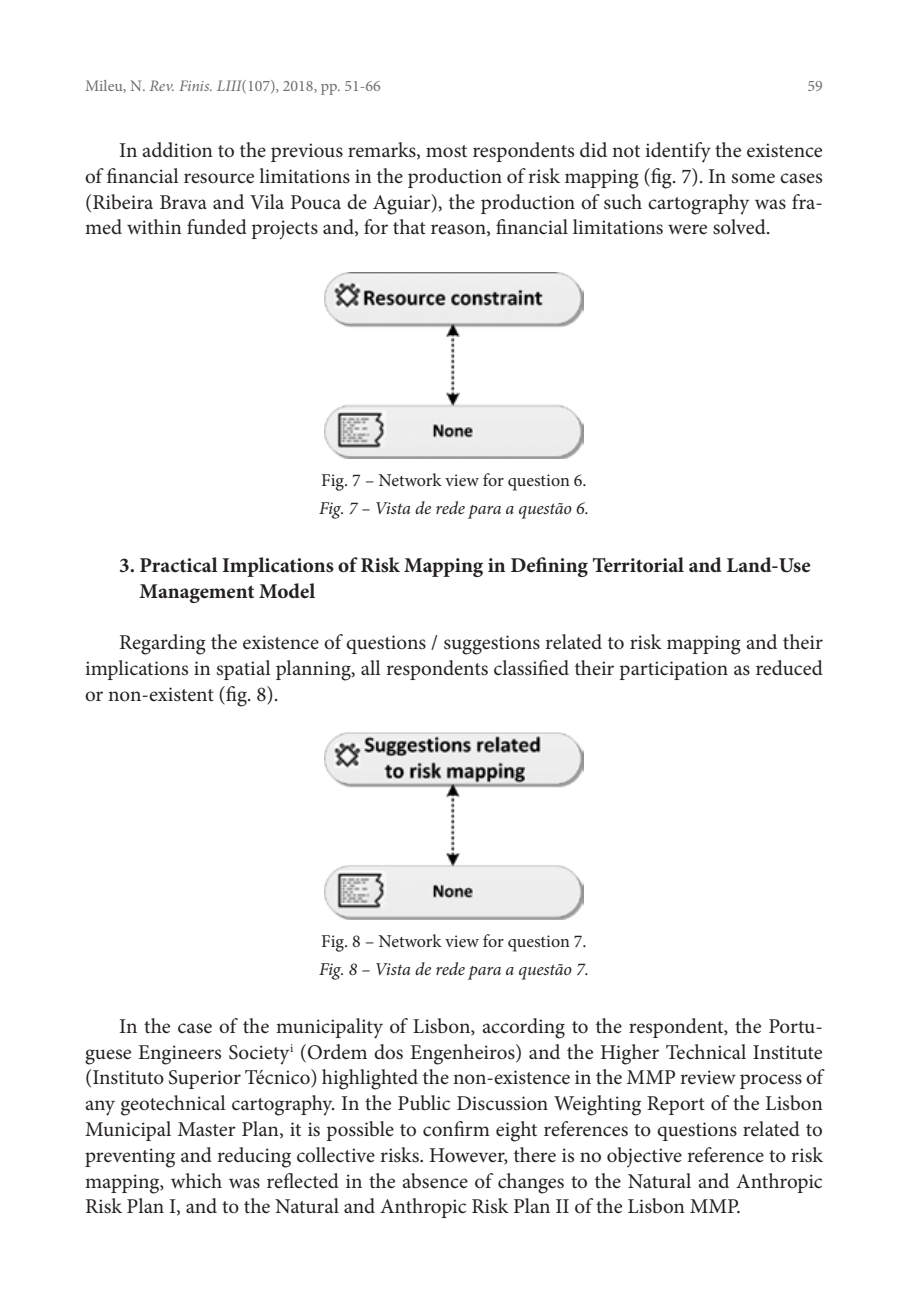
<style>
.page{position:relative;width:908px;height:1304px;background:#fff}
.page>*{position:absolute;margin:0;border:0;box-sizing:border-box;transform-origin:0 0}
.t1{font:21px/25.8px "Minion Pro";color:#231f20;text-align:justify}
.t2{font:700 21px/25.8px "Minion Pro";color:#231f20}
.t3{font:italic 18px "Minion Pro";letter-spacing:-.01em;color:#231f20}
.t4{font:18px "Minion Pro";letter-spacing:-.01em;color:#231f20}
.t5{font:16px "Minion Pro";color:#6c6d70}
.s1{font-style:italic}
</style>
<div class="page">
<img style="left:324px;top:272px;width:259px;height:187px">
<img style="left:324px;top:732px;width:259px;height:187px">
<p class="t5" style="left:85px;top:75px;width:297px">Mileu, N. <span class="s1">Rev. Finis. LIII</span>(107), 2018, pp. 51-66</p>
<p class="t5" style="left:807px;top:75px;width:17px">59</p>
<p class="t1" style="left:85px;top:137px;width:739px;text-indent:34px">In addition to the previous remarks, most respondents did not identify the existence of financial resource limitations in the production of risk mapping (fig. 7). In some cases (Ribeira Brava and Vila Pouca de Aguiar), the production of such cartography was fra&shy;med within funded projects and, for that reason, financial limitations were solved.</p>
<p class="t4" style="left:321px;top:468px;width:267px">Fig. 7 – Network view for question 6.</p>
<p class="t3" style="left:319px;top:496px;width:271px">Fig. 7 – Vista de rede para a questão 6.</p>
<p class="t2" style="left:139px;top:552px;width:672px;text-indent:-20px">3. Practical Implications of Risk Mapping in Defining Territorial and Land-Use<br>Management Model</p>
<p class="t1" style="left:85px;top:630px;width:739px;text-indent:34px">Regarding the existence of questions / suggestions related to risk mapping and their implications in spatial planning, all respondents classified their participation as reduced or non-existent (fig. 8).</p>
<p class="t4" style="left:321px;top:929px;width:267px">Fig. 8 – Network view for question 7.</p>
<p class="t3" style="left:319px;top:957px;width:271px">Fig. 8 – Vista de rede para a questão 7.</p>
<p class="t1" style="left:85px;top:1013px;width:740px;text-indent:34px">In the case of the municipality of Lisbon, according to the respondent, the Portu&shy;guese Engineers Society<sup>i</sup> (Ordem dos Engenheiros) and the Higher Technical Institute (Instituto Superior Técnico) highlighted the non-existence in the MMP review process of any geotechnical cartography. In the Public Discussion Weighting Report of the Lisbon Municipal Master Plan, it is possible to confirm eight references to questions related to preventing and reducing collective risks. However, there is no objective reference to risk mapping, which was reflected in the absence of changes to the Natural and Anthropic Risk Plan I, and to the Natural and Anthropic Risk Plan II of the Lisbon MMP.</p>
</div>
